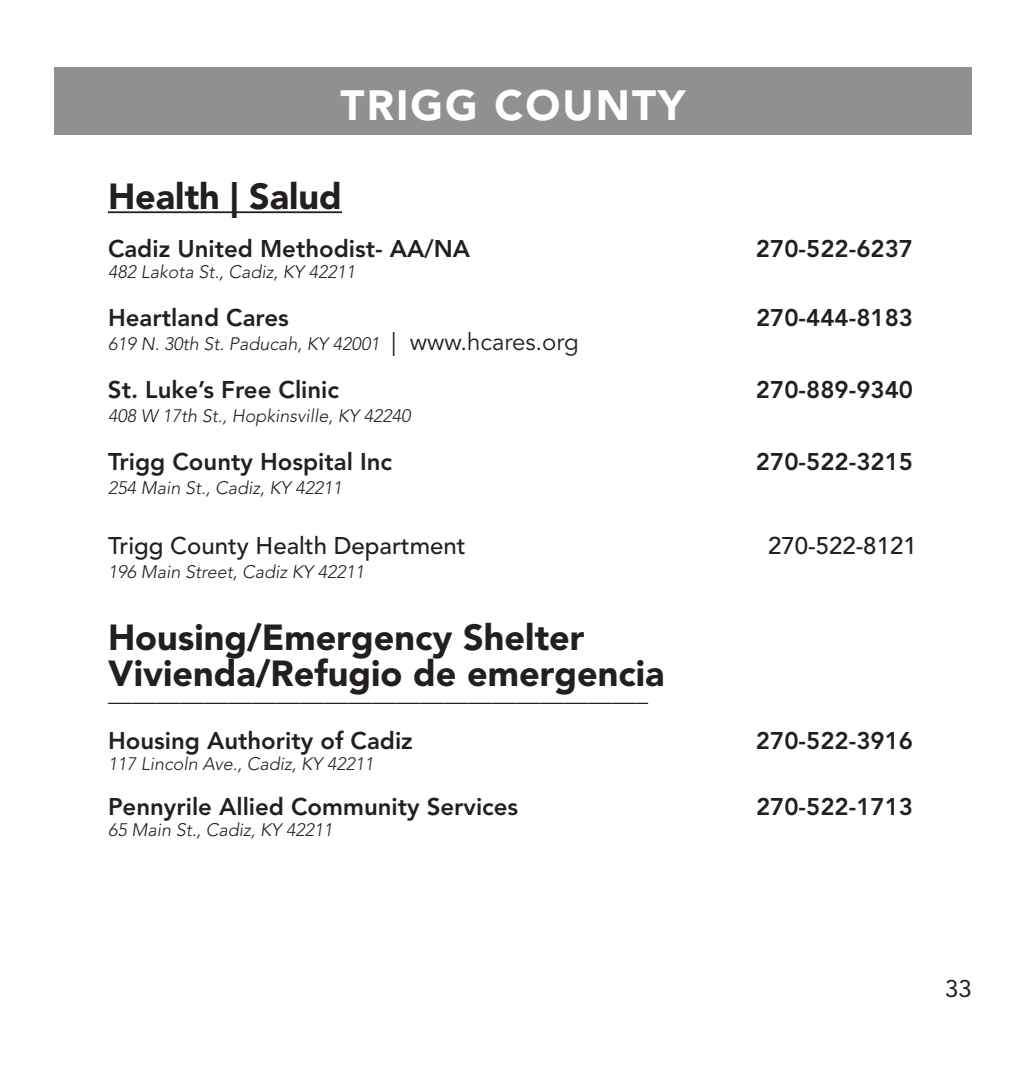
<style>
.page{position:relative;width:1026px;height:1080px;background:#fff}
.page>*{position:absolute;margin:0;border:0;box-sizing:border-box;transform-origin:0 0}
.t1{font:900 42px "Avenir LT Std";letter-spacing:.05em;color:#fff}
.t2{font:900 36px/36px "Avenir LT Std";color:#231f20}
.t3{font:800 24px "Avenir LT Std";color:#231f20}
.t4{font:900 24px "Avenir LT Std";color:#231f20}
.t5{font:500 24px "Avenir LT Std";color:#231f20}
.t6{font:24px "Avenir LT Std";color:#231f20}
.t7{font:italic 300 18px "Avenir LT Std";color:#231f20}
.s1{font-weight:400;font-style:normal;font-size:24px}
</style>
<div class="page">
<div style="left:54px;top:67px;width:918px;height:68px;background:#918f8f"></div>
<hr style="left:108px;top:211px;width:234px;height:2px;background:#231f20">
<h1 class="t1" style="left:340px;top:88px;width:347px">TRIGG COUNTY</h1>
<h2 class="t2" style="left:108px;top:181px;width:235px">Health | Salud</h2>
<p class="t3" style="left:108px;top:238px;width:364px">Cadiz United Methodist- AA/NA</p>
<p class="t3" style="left:756px;top:238px;width:159px">270-522-6237</p>
<p class="t7" style="left:108px;top:263px;width:249px">482 Lakota St., Cadiz, KY 42211</p>
<p class="t3" style="left:108px;top:307px;width:182px">Heartland Cares</p>
<p class="t3" style="left:756px;top:307px;width:159px">270-444-8183</p>
<p class="t7" style="left:108px;top:335px;width:472px">619 N. 30th St. Paducah, KY 42001 <span class="s1">| www.hcares.org</span></p>
<p class="t3" style="left:108px;top:379px;width:233px">St. Luke’s Free Clinic</p>
<p class="t3" style="left:756px;top:379px;width:159px">270-889-9340</p>
<p class="t7" style="left:108px;top:407px;width:304px">408 W 17th St., Hopkinsville, KY 42240</p>
<p class="t3" style="left:108px;top:451px;width:286px">Trigg County Hospital Inc</p>
<p class="t3" style="left:756px;top:451px;width:159px">270-522-3215</p>
<p class="t7" style="left:108px;top:479px;width:236px">254 Main St., Cadiz, KY 42211</p>
<p class="t5" style="left:108px;top:535px;width:359px">Trigg County Health Department</p>
<p class="t5" style="left:768px;top:535px;width:150px">270-522-8121</p>
<p class="t7" style="left:108px;top:563px;width:258px">196 Main Street, Cadiz KY 42211</p>
<h2 class="t2" style="left:108px;top:622px;width:558px">Housing/Emergency Shelter<br>Vivienda/Refugio de emergencia</h2>
<p class="t4" style="left:108px;top:682px;width:542px">_____________________________________________</p>
<p class="t3" style="left:108px;top:730px;width:306px">Housing Authority of Cadiz</p>
<p class="t3" style="left:756px;top:730px;width:159px">270-522-3916</p>
<p class="t7" style="left:108px;top:755px;width:268px">117 Lincoln Ave., Cadiz, KY 42211</p>
<p class="t3" style="left:108px;top:796px;width:412px">Pennyrile Allied Community Services</p>
<p class="t3" style="left:756px;top:796px;width:159px">270-522-1713</p>
<p class="t7" style="left:108px;top:821px;width:226px">65 Main St., Cadiz, KY 42211</p>
<p class="t6" style="left:945px;top:978px;width:28px">33</p>
</div>
